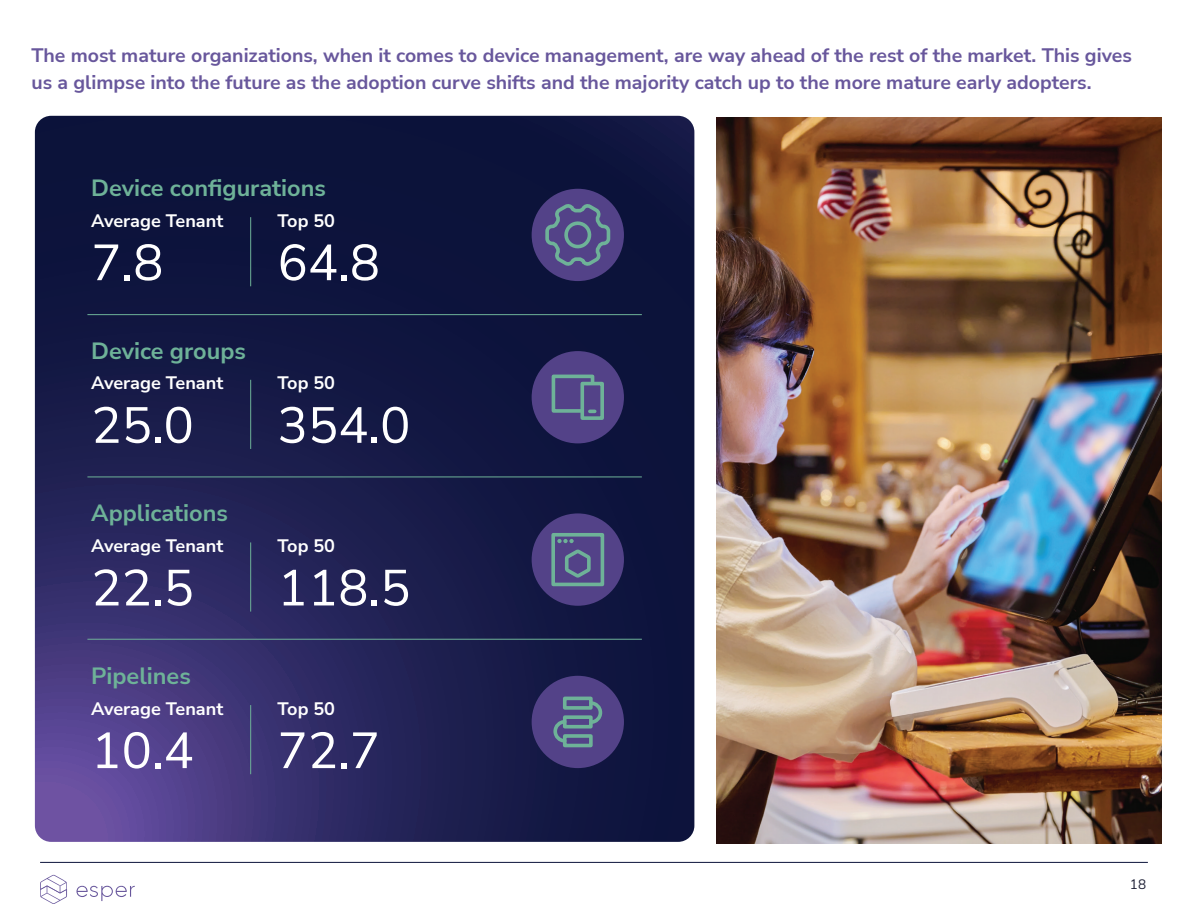
<style>
.page{position:relative;width:1188px;height:918px;background:#fff}
.page>*{position:absolute;margin:0;border:0;box-sizing:border-box;transform-origin:0 0}
.t1{font:50.55px "Nunito Sans";color:#fff}
.t2{font:700 23.55px "Nunito Sans";color:#6eb298}
.t3{font:700 19.5px/26.7px "Nunito Sans";color:#68579c}
.t4{font:700 18.15px "Nunito Sans";color:#fff}
.t5{font:13.5px "Nunito Sans";color:#1d1f35}
</style>
<div class="page">
<svg style="left:76px;top:886px;width:59px;height:15px"></svg>
<svg style="left:40px;top:875px;width:27px;height:29px"></svg>
<hr style="left:40px;top:862px;width:1108px;height:1px;background:#0c133a">
<svg style="left:35px;top:116px;width:659px;height:726px;background:#1c1e4e"></svg>
<img style="left:716px;top:117px;width:446px;height:727px">
<hr style="left:250px;top:217px;width:1px;height:69px;background:#6eb298">
<hr style="left:250px;top:380px;width:1px;height:69px;background:#6eb298">
<hr style="left:250px;top:542px;width:1px;height:70px;background:#6eb298">
<hr style="left:250px;top:705px;width:1px;height:69px;background:#6eb298">
<hr style="left:87px;top:314px;width:555px;height:1px;background:#6eb298">
<hr style="left:87px;top:476px;width:555px;height:1px;background:#6eb298">
<hr style="left:87px;top:639px;width:555px;height:1px;background:#6eb298">
<div style="left:532px;top:676px;width:92px;height:92px;background:#534288;border-radius:50%"></div>
<div style="left:563px;top:715px;width:30px;height:14px;border:4px solid #6eb298"></div>
<div style="left:563px;top:697px;width:30px;height:13px;border:4px solid #6eb298"></div>
<div style="left:563px;top:734px;width:30px;height:13px;border:4px solid #6eb298"></div>
<svg style="left:587px;top:699px;width:16px;height:27px"></svg>
<svg style="left:553px;top:718px;width:15px;height:26px"></svg>
<div style="left:532px;top:189px;width:92px;height:92px;background:#534288;border-radius:50%"></div>
<svg style="left:544px;top:195px;width:68px;height:80px"></svg>
<div style="left:532px;top:351px;width:92px;height:92px;background:#534288;border-radius:50%"></div>
<div style="left:580px;top:382px;width:24px;height:38px;border:4px solid #6eb298"></div>
<svg style="left:551px;top:374px;width:45px;height:41px"></svg>
<div style="left:532px;top:513px;width:92px;height:93px;background:#534288;border-radius:50%"></div>
<div style="left:551px;top:533px;width:53px;height:53px;border:4px solid #6eb298"></div>
<svg style="left:557px;top:539px;width:37px;height:44px"></svg>
<p class="t3" style="left:31px;top:41px;width:1102px">The most mature organizations, when it comes to device management, are way ahead of the rest of the market. This gives us a glimpse into the future as the adoption curve shifts and the majority catch up to the more mature early adopters.</p>
<p class="t2" style="left:91px;top:171px;width:236px">Device configurations</p>
<p class="t4" style="left:91px;top:208px;width:134px">Average Tenant</p>
<h1 class="t1" style="left:91px;top:227px;width:74px">7.8</h1>
<p class="t4" style="left:277px;top:208px;width:59px">Top 50</p>
<h1 class="t1" style="left:277px;top:227px;width:104px">64.8</h1>
<p class="t2" style="left:91px;top:334px;width:156px">Device groups</p>
<p class="t4" style="left:91px;top:370px;width:134px">Average Tenant</p>
<h1 class="t1" style="left:91px;top:390px;width:104px">25.0</h1>
<p class="t2" style="left:91px;top:496px;width:138px">Applications</p>
<p class="t4" style="left:91px;top:533px;width:134px">Average Tenant</p>
<h1 class="t1" style="left:91px;top:553px;width:104px">22.5</h1>
<p class="t2" style="left:91px;top:659px;width:101px">Pipelines</p>
<p class="t4" style="left:91px;top:696px;width:134px">Average Tenant</p>
<h1 class="t1" style="left:91px;top:715px;width:104px">10.4</h1>
<p class="t4" style="left:277px;top:370px;width:59px">Top 50</p>
<h1 class="t1" style="left:277px;top:390px;width:135px">354.0</h1>
<p class="t4" style="left:277px;top:533px;width:59px">Top 50</p>
<h1 class="t1" style="left:277px;top:553px;width:135px">118.5</h1>
<p class="t4" style="left:277px;top:696px;width:59px">Top 50</p>
<h1 class="t1" style="left:277px;top:715px;width:104px">72.7</h1>
<p class="t5" style="left:1130px;top:875px;width:18px">18</p>
</div>
